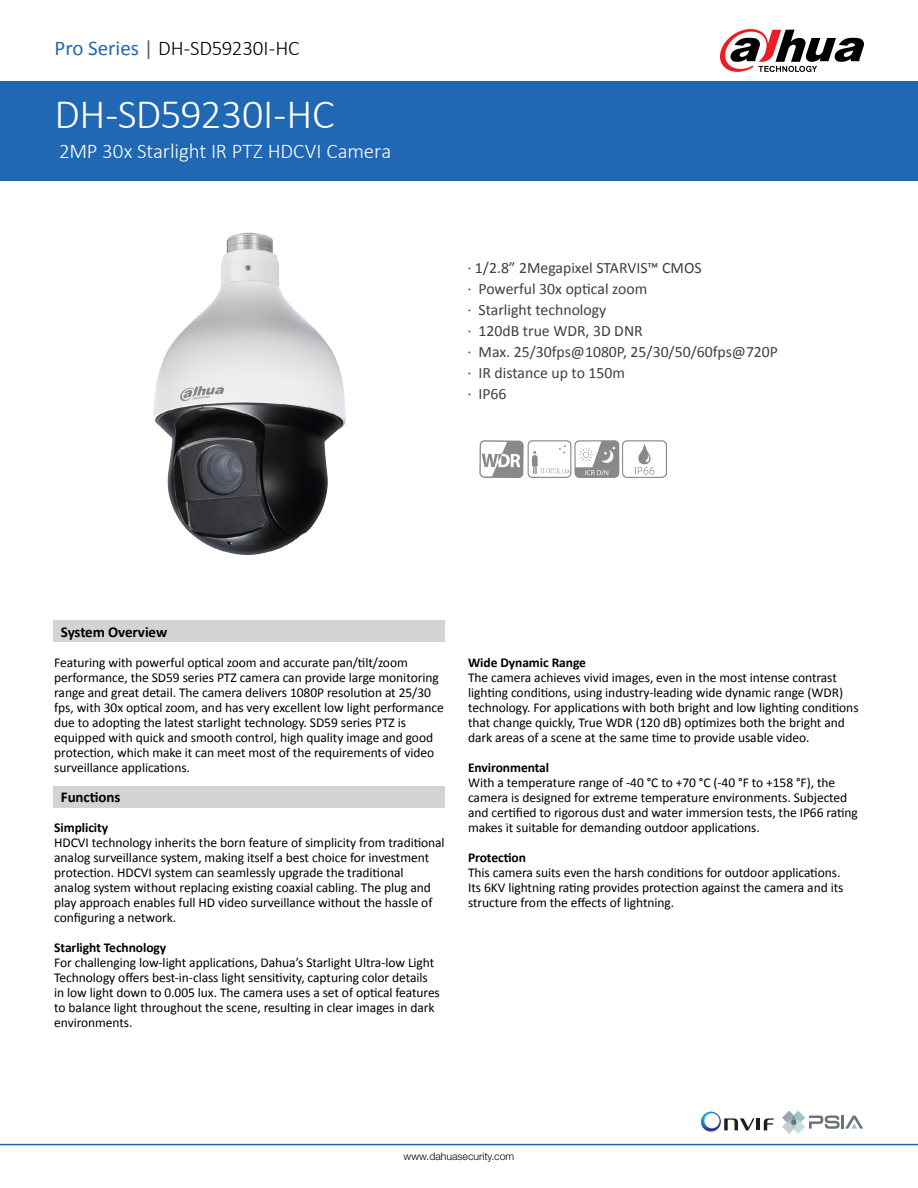
<style>
.page{position:relative;width:918px;height:1188px;background:#fff}
.page>*{position:absolute;margin:0;border:0;box-sizing:border-box;transform-origin:0 0}
.t1{font:300 42px "Calibri";letter-spacing:-.015em;color:#fff}
.t2{font:300 21px "Calibri";letter-spacing:-.005em;color:#fff}
.t3{font:300 21px "Calibri";letter-spacing:-.01em;color:#000}
.t4{font:15.75px/21px "Calibri";color:#403f41}
.t5{font:700 15px "Calibri";letter-spacing:-.005em;color:#000}
.t6{font:13.5px/15px "Calibri";letter-spacing:-.005em;color:#000}
.t7{font:700 13.5px "Calibri";letter-spacing:-.005em;color:#000}
.t8{font:300 10.5px "Helvetica Neue LT Std";color:#000}
.s1{font-weight:400;color:#2068b3}
.s2{font-weight:400;color:#626466}
</style>
<div class="page">
<div style="left:0;top:81px;width:918px;height:100px;background:#2068b3"></div>
<div style="left:53px;top:621px;width:392px;height:21px;background:#d1d3d4"></div>
<div style="left:53px;top:786px;width:392px;height:22px;background:#d1d3d4"></div>
<hr style="left:0;top:1144px;width:918px;height:1px;background:#2068b3">
<svg style="left:720px;top:29px;width:144px;height:43px"></svg>
<svg style="left:782px;top:1111px;width:81px;height:23px"></svg>
<hr style="left:756px;top:1118px;width:4px;height:12px;background:#211d1e">
<svg style="left:764px;top:1118px;width:10px;height:12px"></svg>
<svg style="left:701px;top:1112px;width:54px;height:20px"></svg>
<img style="left:153px;top:232px;width:193px;height:322px">
<img style="left:479px;top:440px;width:187px;height:37px">
<h2 class="t3" style="left:55px;top:35px;width:246px"><span class="s1">Pro Series</span> <span class="s2">|</span> DH-SD59230I-HC</h2>
<h1 class="t1" style="left:55px;top:88px;width:281px">DH-SD59230I-HC</h1>
<h2 class="t2" style="left:59px;top:138px;width:333px">2MP 30x Starlight IR PTZ HDCVI Camera</h2>
<p class="t4" style="left:467px;top:257px;width:312px">· 1/2.8” 2Megapixel STARVIS™ CMOS<br>· Powerful 30x optical zoom<br>· Starlight technology<br>· 120dB true WDR, 3D DNR<br>· Max. 25/30fps@1080P, 25/30/50/60fps@720P · IR distance up to 150m<br>· IP66</p>
<p class="t5" style="left:61px;top:622px;width:108px">System Overview</p>
<p class="t6" style="left:54px;top:655px;width:391px">Featuring with powerful optical zoom and accurate pan/tilt/zoom performance, the SD59 series PTZ camera can provide large monitoring range and great detail. The camera delivers 1080P resolution at 25/30 fps, with 30x optical zoom, and has very excellent low light performance due to adopting the latest starlight technology. SD59 series PTZ is equipped with quick and smooth control, high quality image and good protection, which make it can meet most of the requirements of video surveillance applications.</p>
<p class="t5" style="left:61px;top:787px;width:61px">Functions</p>
<p class="t7" style="left:54px;top:818px;width:56px">Simplicity</p>
<p class="t6" style="left:54px;top:835px;width:392px">HDCVI technology inherits the born feature of simplicity from traditional analog surveillance system, making itself a best choice for investment protection. HDCVI system can seamlessly upgrade the traditional<br>analog system without replacing existing coaxial cabling. The plug and play approach enables full HD video surveillance without the hassle of configuring a network.</p>
<p class="t7" style="left:54px;top:938px;width:114px">Starlight Technology</p>
<p class="t6" style="left:54px;top:955px;width:387px">For challenging low-light applications, Dahua’s Starlight Ultra-low Light Technology offers best-in-class light sensitivity, capturing color details in low light down to 0.005 lux. The camera uses a set of optical features to balance light throughout the scene, resulting in clear images in dark environments.</p>
<p class="t7" style="left:468px;top:654px;width:119px">Wide Dynamic Range</p>
<p class="t6" style="left:468px;top:670px;width:392px">The camera achieves vivid images, even in the most intense contrast lighting conditions, using industry-leading wide dynamic range (WDR) technology. For applications with both bright and low lighting conditions that change quickly, True WDR (120 dB) optimizes both the bright and dark areas of a scene at the same time to provide usable video.</p>
<p class="t7" style="left:468px;top:759px;width:83px">Environmental</p>
<p class="t6" style="left:468px;top:775px;width:391px">With a temperature range of -40 °C to +70 °C (-40 °F to +158 °F), the camera is designed for extreme temperature environments. Subjected and certified to rigorous dust and water immersion tests, the IP66 rating makes it suitable for demanding outdoor applications.</p>
<p class="t7" style="left:468px;top:849px;width:59px">Protection</p>
<p class="t6" style="left:468px;top:865px;width:377px">This camera suits even the harsh conditions for outdoor applications.<br>Its 6KV lightning rating provides protection against the camera and its structure from the effects of lightning.</p>
<p class="t8" style="left:404px;top:1150px;width:112px">www.dahuasecurity.com</p>
</div>
